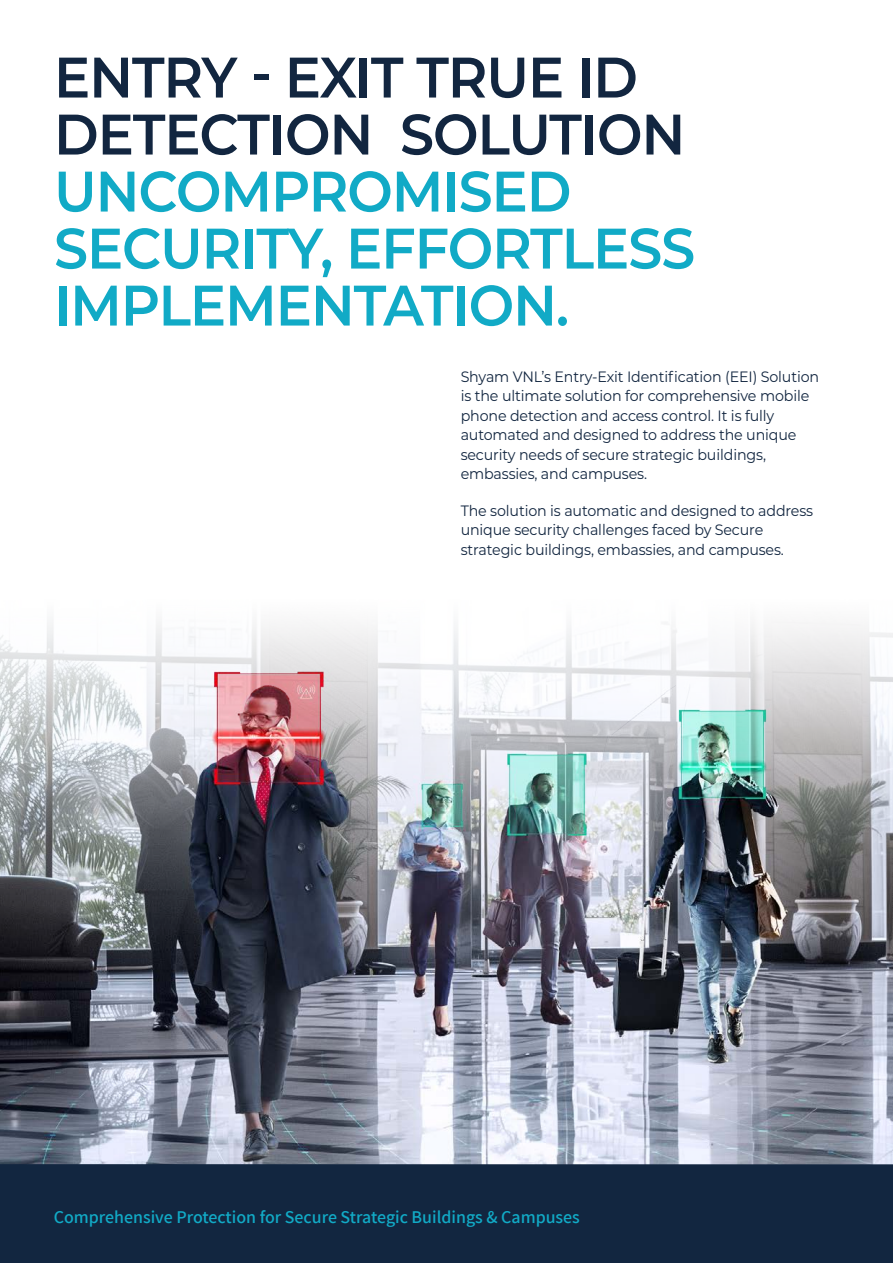
<style>
.page{position:relative;width:893px;height:1263px;background:#fff}
.page>*{position:absolute;margin:0;border:0;box-sizing:border-box;transform-origin:0 0}
.t1{font:600 57px/57px "Montserrat";letter-spacing:-.02em;color:#11aac6;scale:.95 1}
.t2{font:600 57px/57px "Montserrat";letter-spacing:-.02em;color:#122640;scale:.95 1}
.t3{font:600 17.85px "Assistant";color:#11aac6}
.t4{font:15px/19.5px "Montserrat";letter-spacing:-.01em;color:#122640;scale:.95 1}
</style>
<div class="page">
<img style="left:0;top:622px;width:893px;height:327px">
<svg style="left:0;top:949px;width:893px;height:314px;background:#616a7d"></svg>
<p class="t2" style="left:54px;top:46px;width:666px">ENTRY - EXIT TRUE ID<br>DETECTION SOLUTION</p>
<p class="t1" style="left:54px;top:160px;width:676px">UNCOMPROMISED<br>SECURITY, EFFORTLESS<br>IMPLEMENTATION.</p>
<p class="t4" style="left:461px;top:366px;width:379px">Shyam VNL’s Entry-Exit Identification (EEI) Solution is the ultimate solution for comprehensive mobile phone detection and access control. It is fully automated and designed to address the unique security needs of secure strategic buildings, embassies, and campuses.</p>
<p class="t4" style="left:461px;top:500px;width:373px">The solution is automatic and designed to address unique security challenges faced by Secure strategic buildings, embassies, and campuses.</p>
<p class="t3" style="left:54px;top:1204px;width:527px">Comprehensive Protection for Secure Strategic Buildings &amp; Campuses</p>
</div>
